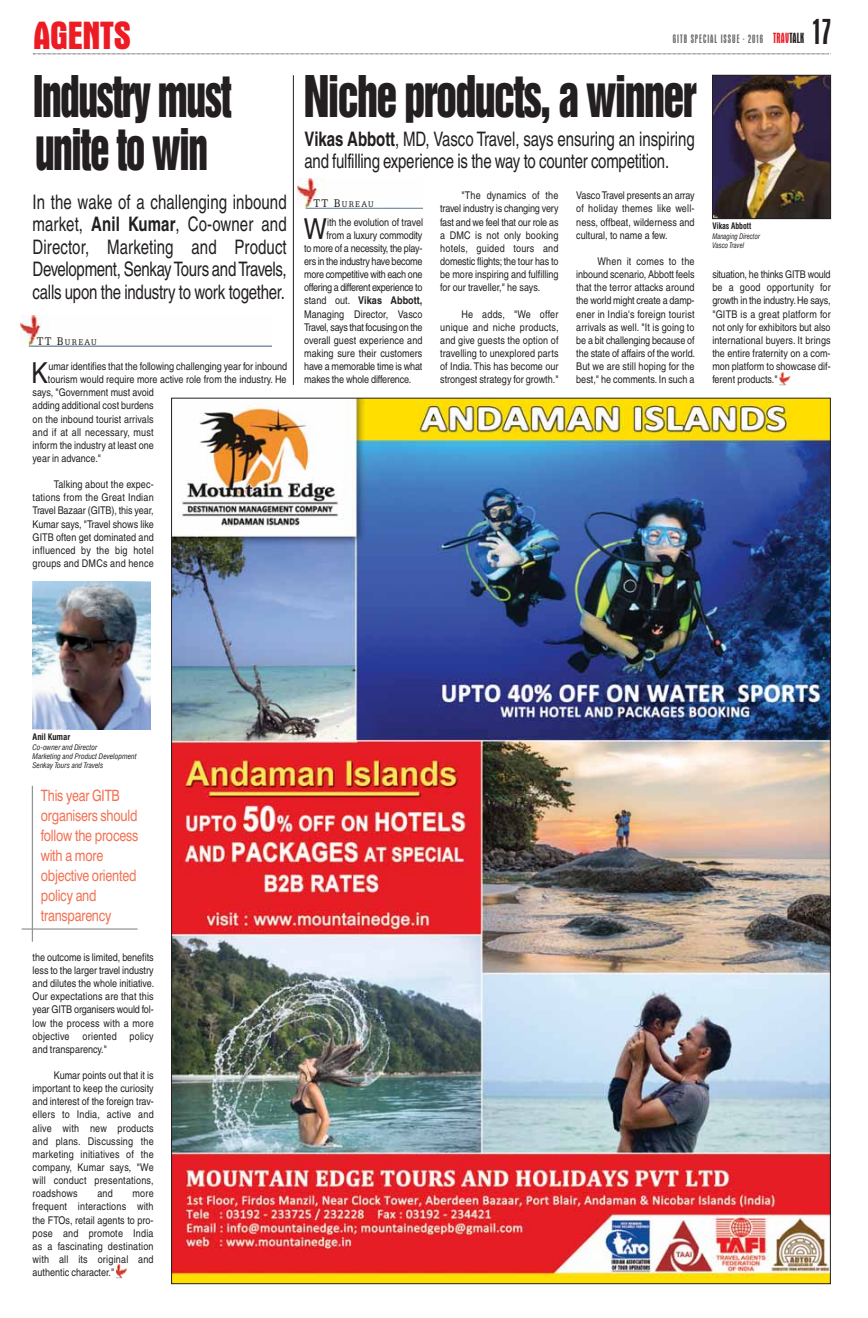
<style>
.page{position:relative;width:868px;height:1318px;background:#fff}
.page>*{position:absolute;margin:0;border:0;box-sizing:border-box;transform-origin:0 0}
.t1{font:52.5px/52.5px "Helvetica Inserat";letter-spacing:-.04em;color:#231f20;scale:.75 1}
.t2{font:52.5px "Helvetica Inserat";letter-spacing:-.04em;color:#231f20;scale:.8 1}
.t3{font:700 condensed 40px "Aurora BT";letter-spacing:-.02em;color:#ed1c24}
.t4{font:condensed 37.5px "Aurora BT";color:#231f20}
.t5{font:28.88px "Helvetica";color:#231f20;scale:.85 1}
.t6{font:20px/22.5px "Helvetica";letter-spacing:-.015em;color:#231f20;text-align:justify;scale:.75 1}
.t7{font:15.62px/20px "Swiss 721 BT";letter-spacing:-.015em;color:#f37052;scale:.8 1}
.t8{font:condensed 12.5px "Aurora BT";letter-spacing:.08em;color:#6d6e70}
.t9{font:10.62px/13.1px "Helvetica";color:#231f20;text-align:justify;scale:.85 1}
.t10{font:10.62px "Helvetica";letter-spacing:-.03em;color:#231f20;scale:.85 1}
.t11{font:10.62px "Helvetica";letter-spacing:-.025em;color:#231f20;scale:.85 1}
.t12{font:10.62px "Helvetica";letter-spacing:-.02em;color:#231f20;scale:.85 1}
.t13{font:10.62px "Helvetica";letter-spacing:.02em;color:#231f20;scale:.85 1}
.t14{font:700 10.62px "Helvetica";letter-spacing:.005em;color:#231f20;scale:.85 1}
.t15{font:9.38px "Egyptian 505 BT";letter-spacing:.155em;color:#231f20;scale:.9 1}
.t16{font:700 condensed 8.75px "Swiss 721 BT";color:#231f20;scale:.9 1}
.t17{font:700 condensed 8.75px "Swiss 721 BT";color:#231f20}
.t18{font:italic condensed 7.5px/9px "Swiss 721 BT";color:#231f20}
.t19{font:italic condensed 7.5px/9px "Swiss 721 BT";color:#231f20;scale:.9 1}
.s1{font-size:15px;color:#ed1c24}
.s2{font-size:15px;color:#231f20}
.s3{font-weight:700}
.s4{font-size:12.5px}
.s5{font-weight:400}
</style>
<div class="page">
<img style="left:116px;top:1264px;width:11px;height:14px">
<img style="left:20px;top:316px;width:252px;height:31px">
<img style="left:32px;top:582px;width:119px;height:147px">
<svg style="left:779px;top:372px;width:11px;height:13px"></svg>
<svg style="left:33px;top:54px;width:798px;height:1px"></svg>
<hr style="left:293px;top:75px;width:1px;height:310px;background:#231f20">
<img style="left:714px;top:77px;width:114px;height:140px">
<div style="left:712px;top:75px;width:118px;height:144px;border:1px solid #231f20"></div>
<img style="left:297px;top:179px;width:125px;height:29px">
<hr style="left:32px;top:786px;width:1px;height:155px;background:#939598">
<hr style="left:22px;top:928px;width:115px;height:1px;background:#939598">
<img style="left:173px;top:400px;width:655px;height:882px">
<h2 class="t3" style="left:33px;top:22px;width:100px">AGENTS</h2>
<p class="t8" style="left:672px;top:34px;width:133px">GITB SPECIAL ISSUE - 2016 <span class="s1">TRAV</span><span class="s2">TALK</span></p>
<h3 class="t4" style="left:813px;top:18px;width:19px">17</h3>
<h1 class="t1" style="left:33px;top:73px;width:266px">Industry must unite to win</h1>
<h1 class="t2" style="left:304px;top:75px;width:493px">Niche products, a winner</h1>
<h3 class="t6" style="left:304px;top:129px;width:522px"><span class="s3">Vikas Abbott</span>, MD, Vasco Travel, says ensuring an inspiring and fulfilling experience is the way to counter competition.</h3>
<h3 class="t6" style="left:33px;top:192px;width:340px">In the wake of a challenging inbound market, <span class="s3">Anil Kumar</span>, Co-owner and Director, Marketing and Product Development, Senkay Tours and Travels, calls upon the industry to work together.</h3>
<p class="t15" style="left:37px;top:338px;width:68px"><span class="s4">TT B</span>UREAU</p>
<h3 class="t5" style="left:31px;top:362px;width:21px">K</h3>
<p class="t9" style="left:48px;top:361px;width:282px">umar identifies that the following challenging year for inbound</p>
<p class="t9" style="left:48px;top:374px;width:282px">tourism would require more active role from the industry. He</p>
<p class="t9" style="left:33px;top:387px;width:144px">says, "Government must avoid</p>
<p class="t9" style="left:33px;top:400px;width:144px">adding additional cost burdens</p>
<p class="t9" style="left:33px;top:413px;width:144px">on the inbound tourist arrivals</p>
<p class="t13" style="left:33px;top:428px;width:144px">and if at all necessary, must</p>
<p class="t9" style="left:33px;top:439px;width:144px">inform the industry at least one</p>
<p class="t9" style="left:33px;top:453px;width:82px">year in advance."</p>
<p class="t9" style="left:33px;top:479px;width:144px;text-indent:21px">Talking about the expec&shy;tations from the Great Indian Travel Bazaar (GITB), this year, Kumar says, "Travel shows like GITB often get dominated and influenced by the big hotel groups and DMCs and hence</p>
<p class="t15" style="left:313px;top:200px;width:68px"><span class="s4">TT B</span>UREAU</p>
<h3 class="t5" style="left:304px;top:218px;width:29px">W</h3>
<p class="t9" style="left:327px;top:216px;width:114px">ith the evolution of travel</p>
<p class="t9" style="left:326px;top:229px;width:114px">from a luxury commodity</p>
<p class="t12" style="left:304px;top:244px;width:141px">to more of a necessity, the play-</p>
<p class="t10" style="left:304px;top:257px;width:141px">ers in the industry have become</p>
<p class="t11" style="left:304px;top:270px;width:141px">more competitive with each one</p>
<p class="t10" style="left:304px;top:284px;width:141px">offering a different experience to</p>
<p class="t14" style="left:304px;top:297px;width:141px"><span class="s5">stand out.</span> Vikas Abbott,</p>
<p class="t9" style="left:304px;top:308px;width:141px">Managing Director, Vasco</p>
<p class="t11" style="left:304px;top:323px;width:141px">Travel, says that focusing on the</p>
<p class="t9" style="left:304px;top:334px;width:141px">overall guest experience and</p>
<p class="t9" style="left:304px;top:348px;width:141px">making sure their customers</p>
<p class="t9" style="left:304px;top:361px;width:141px">have a memorable time is what</p>
<p class="t9" style="left:304px;top:374px;width:128px">makes the whole difference.</p>
<p class="t9" style="left:440px;top:190px;width:141px;text-indent:21px">"The dynamics of the travel industry is changing very fast and we feel that our role as a DMC is not only booking hotels, guided tours and domestic flights; the tour has to be more inspiring and fulfilling for our traveller," he says.</p>
<p class="t9" style="left:440px;top:308px;width:141px;text-indent:21px">He adds, "We offer unique and niche products, and give guests the option of travelling to unexplored parts of India. This has become our strongest strategy for growth."</p>
<p class="t9" style="left:576px;top:190px;width:141px">Vasco Travel presents an array of holiday themes like well&shy;ness, offbeat, wilderness and cultural, to name a few.</p>
<p class="t9" style="left:576px;top:256px;width:141px;text-indent:21px">When it comes to the inbound scenario, Abbott feels that the terror attacks around the world might create a damp&shy;ener in India's foreign tourist arrivals as well. "It is going to be a bit challenging because of the state of affairs of the world.<br>But we are still hoping for the best," he comments. In such a</p>
<p class="t16" style="left:712px;top:222px;width:44px">Vikas Abbott</p>
<p class="t19" style="left:712px;top:232px;width:54px">Managing Director<br>Vasco Travel</p>
<p class="t9" style="left:712px;top:269px;width:141px">situation, he thinks GITB would be a good opportunity for growth in the industry. He says, "GITB is a great platform for not only for exhibitors but also international buyers. It brings the entire fraternity on a com&shy;mon platform to showcase dif&shy;ferent products."</p>
<p class="t17" style="left:33px;top:732px;width:39px">Anil Kumar</p>
<p class="t18" style="left:33px;top:743px;width:106px">Co-owner and Director<br>Marketing and Product Development<br>Senkay Tours and Travels</p>
<h3 class="t7" style="left:41px;top:786px;width:123px">This year GITB organisers should follow the process with a more objective oriented policy and transparency</h3>
<p class="t9" style="left:33px;top:951px;width:145px">the outcome is limited, benefits less to the larger travel industry and dilutes the whole initiative.<br>Our expectations are that this year GITB organisers would fol&shy;low the process with a more objective oriented policy and transparency."</p>
<p class="t9" style="left:33px;top:1069px;width:144px;text-indent:21px">Kumar points out that it is important to keep the curiosity and interest of the foreign trav&shy;ellers to India, active and alive with new products and plans. Discussing the marketing initiatives of the company, Kumar says, "We will conduct presentations, roadshows</p>
<p class="t9" style="left:97px;top:1188px;width:20px">and</p>
<p class="t9" style="left:33px;top:1188px;width:144px;text-indent:100px">more frequent interactions with the FTOs, retail agents to pro&shy;pose and promote India as a fascinating destination with all its original and authentic character."</p>
</div>
